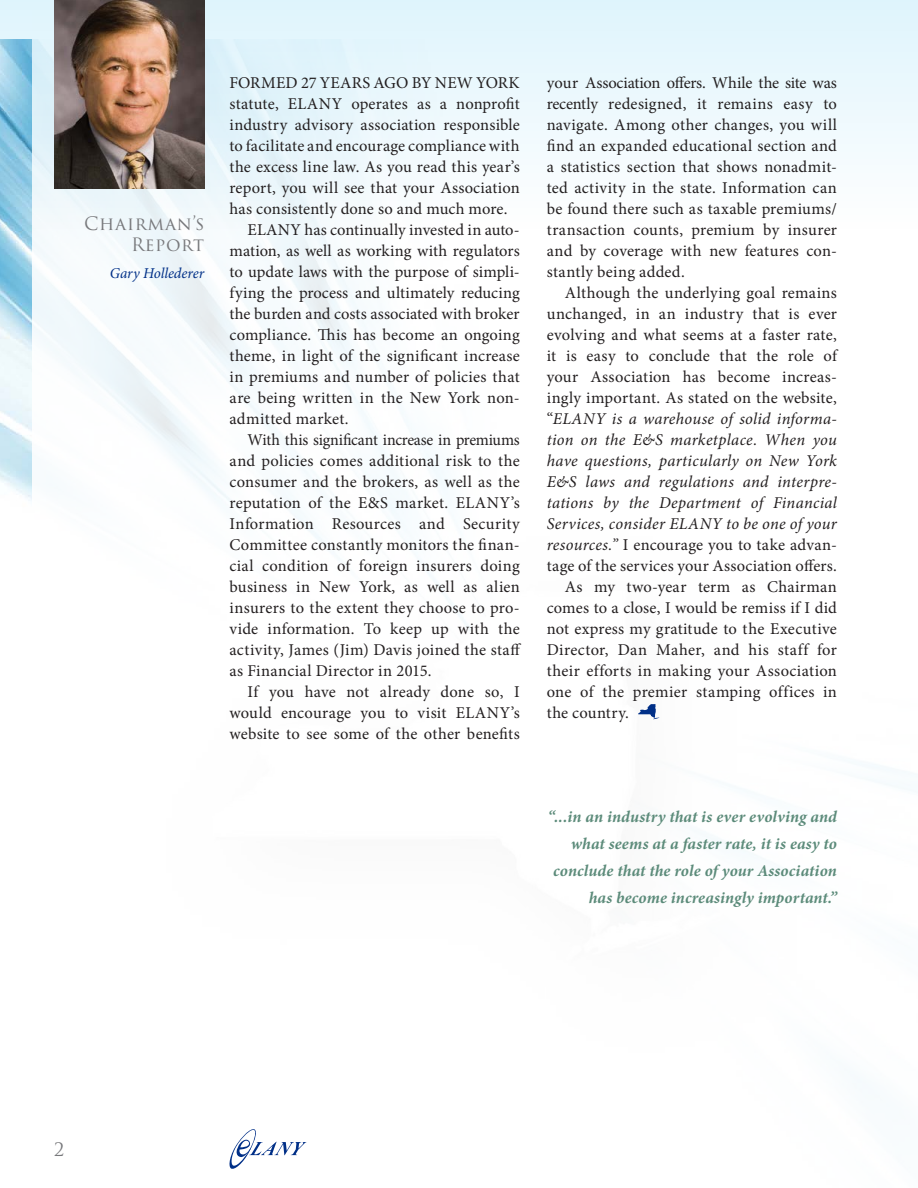
<style>
.page{position:relative;width:918px;height:1188px;background:#fff}
.page>*{position:absolute;margin:0;border:0;box-sizing:border-box;transform-origin:0 0}
.committeeh1{font:18px/21.6px "Trajan Pro 3";letter-spacing:.04em;color:#77787b;text-align:right}
.text{font:16.5px/21px "Minion Pro";letter-spacing:.015em;color:#231f20;text-align:justify}
.text_first{font:16.5px/21px "Minion Pro";letter-spacing:.005em;color:#231f20;text-align:justify}
.pullquote{font:italic 700 16.5px/27px "Minion Pro";letter-spacing:.005em;color:#5c8b7a;text-align:right}
.byline{font:italic 15px "Minion Pro";letter-spacing:-.005em;color:#002f87}
.s1{font-style:italic}
</style>
<div class="page">
<img style="left:0;top:235px;width:32px;height:266px">
<svg style="left:0;top:0;width:918px;height:235px"></svg>
<svg style="left:229px;top:1129px;width:77px;height:40px"></svg>
<img style="left:54px;top:0;width:150px;height:189px">
<svg style="left:638px;top:704px;width:22px;height:16px"></svg>
<p class="committeeh1" style="left:84px;top:213px;width:121px">Chairman’s<br>Report</p>
<p class="byline" style="left:110px;top:263px;width:96px">Gary Hollederer</p>
<p class="text_first" style="left:230px;top:72px;width:292px">FORMED 27 YEARS AGO BY NEW YORK statute, ELANY operates as a nonprofit industry advisory association responsible to facilitate and encourage compliance with the excess line law. As you read this year’s report, you will see that your Association has consistently done so and much more.</p>
<p class="text" style="left:230px;top:219px;width:292px;text-indent:18px">ELANY has continually invested in auto&shy;mation, as well as working with regulators to update laws with the purpose of simpli&shy;fying the process and ultimately reducing the burden and costs associated with broker compliance. This has become an ongoing theme, in light of the significant increase in premiums and number of policies that are being written in the New York non&shy;admitted market.</p>
<p class="text" style="left:230px;top:429px;width:293px;text-indent:18px">With this significant increase in premiums and policies comes additional risk to the consumer and the brokers, as well as the reputation of the E&amp;S market. ELANY’s Information Resources and Security Committee constantly monitors the finan&shy;cial condition of foreign insurers doing business in New York, as well as alien insurers to the extent they choose to pro&shy;vide information. To keep up with the activity, James (Jim) Davis joined the staff as Financial Director in 2015.</p>
<p class="text" style="left:230px;top:681px;width:292px;text-indent:18px">If you have not already done so, I would encourage you to visit ELANY’s website to see some of the other benefits</p>
<p class="text" style="left:547px;top:72px;width:292px">your Association offers. While the site was recently redesigned, it remains easy to navigate. Among other changes, you will find an expanded educational section and a statistics section that shows nonadmit&shy;ted activity in the state. Information can be found there such as taxable premiums/ transaction counts, premium by insurer and by coverage with new features con&shy;stantly being added.</p>
<p class="text" style="left:547px;top:282px;width:292px;text-indent:18px">Although the underlying goal remains unchanged, in an industry that is ever evolving and what seems at a faster rate, it is easy to conclude that the role of your Association has become increas&shy;ingly important. As stated on the website, “<span class="s1">ELANY is a warehouse of solid informa&shy;tion on the E&amp;S marketplace. When you have questions, particularly on New York E&amp;S laws and regulations and interpre&shy;tations by the Department of Financial Services, consider ELANY to be one of your resources.”</span> I encourage you to take advan&shy;tage of the services your Association offers.</p>
<p class="text" style="left:547px;top:576px;width:292px;text-indent:18px">As my two-year term as Chairman comes to a close, I would be remiss if I did not express my gratitude to the Executive Director, Dan Maher, and his staff for their efforts in making your Association one of the premier stamping offices in the country.</p>
<p class="pullquote" style="left:548px;top:803px;width:291px">“...in an industry that is ever evolving and what seems at a faster rate, it is easy to conclude that the role of your Association has become increasingly important.”</p>
<p class="committeeh1" style="left:54px;top:1140px;width:12px">2</p>
</div>
